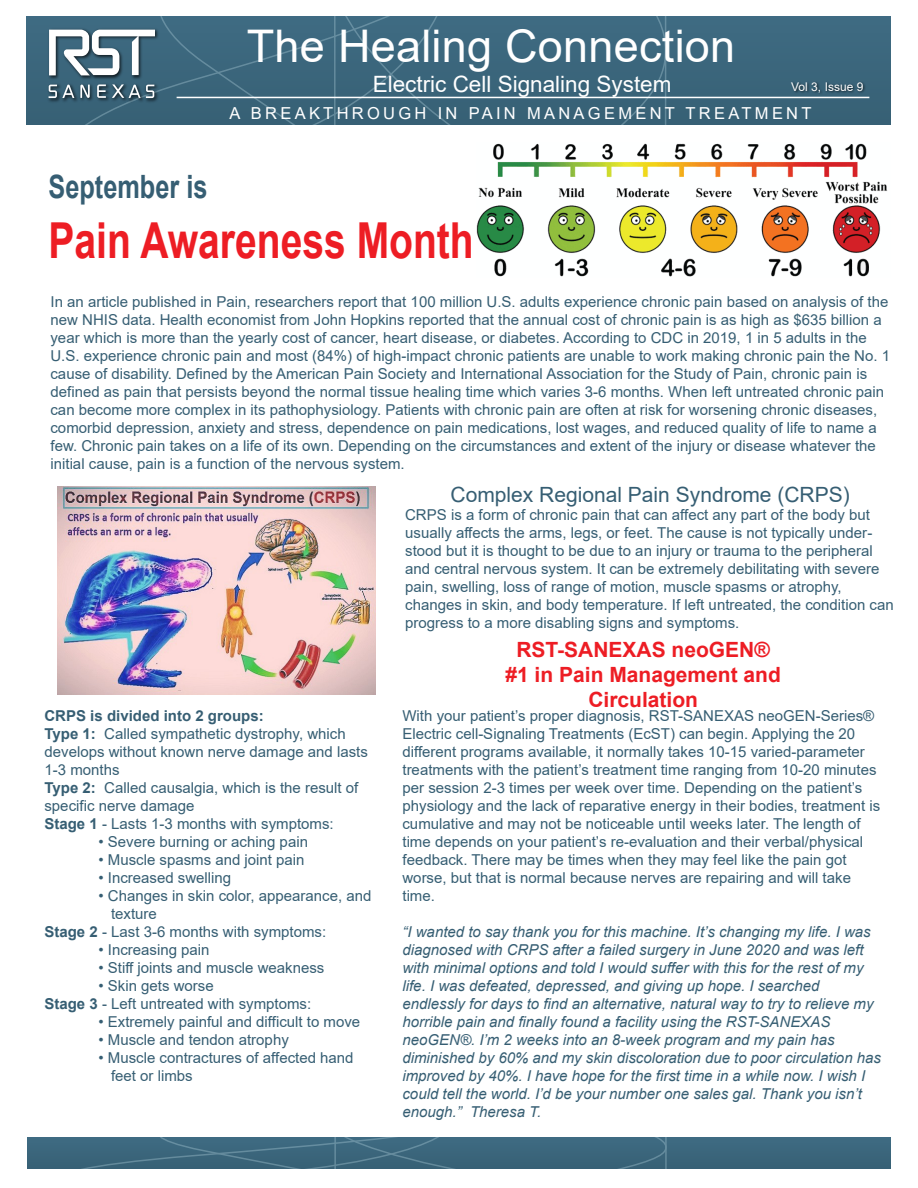
<style>
.page{position:relative;width:918px;height:1188px;background:#fff}
.page>*{position:absolute;margin:0;border:0;box-sizing:border-box;transform-origin:0 0}
.t1{font:700 49.65px "Arial";color:#ed1d24;scale:.79 1}
.t2{font:45px "Arial";letter-spacing:.005em;color:#fff}
.t3{font:700 32.1px "Arial";color:#365e73;scale:.79 1}
.t4{font:22.5px "Arial";color:#fff}
.t5{font:700 21px/25.2px "Arial";color:#ed1d24;text-align:center}
.t6{font:21px "Arial";color:#365e73}
.t7{font:16.5px "Arial";letter-spacing:.2em;color:#fff}
.t8{font:15px/18px "Arial";color:#365e73}
.t9{font:italic 15px/18px "Arial";color:#365e73}
.t10{font:12px "Arial";color:#fff}
.s1{font-weight:700}
</style>
<div class="page">
<div style="left:27px;top:1138px;width:864px;height:30px;background:#3b657b"></div>
<svg style="left:622px;top:1138px;width:43px;height:30px"></svg>
<svg style="left:86px;top:1138px;width:364px;height:30px"></svg>
<hr style="left:334px;top:1138px;width:2px;height:30px;background:#a7c7d3">
<hr style="left:665px;top:1138px;width:2px;height:30px;background:#a7c7d3">
<div style="left:27px;top:17px;width:864px;height:108px;background:#3b667c"></div>
<svg style="left:590px;top:17px;width:75px;height:108px"></svg>
<hr style="left:665px;top:17px;width:1px;height:108px;background:#a7c7d3">
<hr style="left:177px;top:97px;width:692px;height:1px;background:#fff">
<img style="left:48px;top:86px;width:1px;height:15px">
<svg style="left:49px;top:17px;width:438px;height:108px"></svg>
<img style="left:789px;top:82px;width:79px;height:17px">
<img style="left:57px;top:486px;width:318px;height:209px">
<img style="left:477px;top:143px;width:411px;height:134px">
<h2 class="t2" style="left:247px;top:15px;width:490px">The Healing Connection</h2>
<h3 class="t4" style="left:373px;top:69px;width:300px">Electric Cell Signaling System</h3>
<p class="t7" style="left:230px;top:102px;width:584px">A BREAKTHROUGH IN PAIN MANAGEMENT TREATMENT</p>
<p class="t10" style="left:791px;top:78px;width:74px">Vol 3, Issue 9</p>
<h3 class="t3" style="left:49px;top:164px;width:203px">September is</h3>
<h1 class="t1" style="left:49px;top:205px;width:540px">Pain Awareness Month</h1>
<p class="t8" style="left:50px;top:293px;width:841px">In an article published in Pain, researchers report that 100 million U.S. adults experience chronic pain based on analysis of the new NHIS data. Health economist from John Hopkins reported that the annual cost of chronic pain is as high as $635 billion a year which is more than the yearly cost of cancer, heart disease, or diabetes. According to CDC in 2019, 1 in 5 adults in the U.S. experience chronic pain and most (84%) of high-impact chronic patients are unable to work making chronic pain the No. 1 cause of disability. Defined by the American Pain Society and International Association for the Study of Pain, chronic pain is defined as pain that persists beyond the normal tissue healing time which varies 3-6 months. When left untreated chronic pain can become more complex in its pathophysiology. Patients with chronic pain are often at risk for worsening chronic diseases, comorbid depression, anxiety and stress, dependence on pain medications, lost wages, and reduced quality of life to name a few. Chronic pain takes on a life of its own. Depending on the circumstances and extent of the injury or disease whatever the initial cause, pain is a function of the nervous system.</p>
<h3 class="t6" style="left:451px;top:480px;width:401px">Complex Regional Pain Syndrome (CRPS)</h3>
<p class="t8" style="left:405px;top:505px;width:490px">CRPS is a form of chronic pain that can affect any part of the body but usually affects the arms, legs, or feet. The cause is not typically under&shy;stood but it is thought to be due to an injury or trauma to the peripheral and central nervous system. It can be extremely debilitating with severe pain, swelling, loss of range of motion, muscle spasms or atrophy, changes in skin, and body temperature. If left untreated, the condition can progress to a more disabling signs and symptoms.</p>
<p class="t8" style="left:44px;top:707px;width:325px"><span class="s1">CRPS is divided into 2 groups:<br>Type 1:</span> Called sympathetic dystrophy, which develops without known nerve damage and lasts 1-3 months<br><span class="s1">Type 2:</span> Called causalgia, which is the result of specific nerve damage<br><span class="s1">Stage 1</span> - Lasts 1-3 months with symptoms:</p>
<p class="t8" style="left:98px;top:833px;width:211px">• Severe burning or aching pain</p>
<p class="t8" style="left:98px;top:851px;width:208px">• Muscle spasms and joint pain</p>
<p class="t8" style="left:98px;top:869px;width:134px">• Increased swelling</p>
<p class="t8" style="left:98px;top:887px;width:274px">• Changes in skin color, appearance, and</p>
<p class="t8" style="left:111px;top:905px;width:47px">texture</p>
<p class="t8" style="left:44px;top:923px;width:283px"><span class="s1">Stage 2</span> - Last 3-6 months with symptoms:</p>
<p class="t8" style="left:98px;top:941px;width:113px">• Increasing pain</p>
<p class="t8" style="left:98px;top:959px;width:227px">• Stiff joints and muscle weakness</p>
<p class="t8" style="left:44px;top:977px;width:268px;text-indent:54px">• Skin gets worse<br><span class="s1">Stage 3</span> - Left untreated with symptoms:</p>
<p class="t8" style="left:98px;top:1013px;width:263px">• Extremely painful and difficult to move</p>
<p class="t8" style="left:98px;top:1031px;width:192px">• Muscle and tendon atrophy</p>
<p class="t8" style="left:111px;top:1049px;width:244px;text-indent:-13px">• Muscle contractures of affected hand feet or limbs</p>
<h3 class="t5" style="left:505px;top:637px;width:277px">RST-SANEXAS neoGEN® #1 in Pain Management and<br>Circulation</h3>
<p class="t8" style="left:402px;top:707px;width:479px">With your patient’s proper diagnosis, RST-SANEXAS neoGEN-Series® Electric cell-Signaling Treatments (EcST) can begin. Applying the 20 different programs available, it normally takes 10-15 varied-parameter treatments with the patient’s treatment time ranging from 10-20 minutes per session 2-3 times per week over time. Depending on the patient’s physiology and the lack of reparative energy in their bodies, treatment is cumulative and may not be noticeable until weeks later. The length of time depends on your patient’s re-evaluation and their verbal/physical feedback. There may be times when they may feel like the pain got worse, but that is normal because nerves are repairing and will take time.</p>
<p class="t9" style="left:402px;top:923px;width:480px">“I wanted to say thank you for this machine. It’s changing my life. I was diagnosed with CRPS after a failed surgery in June 2020 and was left with minimal options and told I would suffer with this for the rest of my life. I was defeated, depressed, and giving up hope. I searched endlessly for days to find an alternative, natural way to try to relieve my horrible pain and finally found a facility using the RST-SANEXAS neoGEN®. I’m 2 weeks into an 8-week program and my pain has diminished by 60% and my skin discoloration due to poor circulation has improved by 40%. I have hope for the first time in a while now. I wish I could tell the world. I’d be your number one sales gal. Thank you isn’t enough.” Theresa T.</p>
</div>
